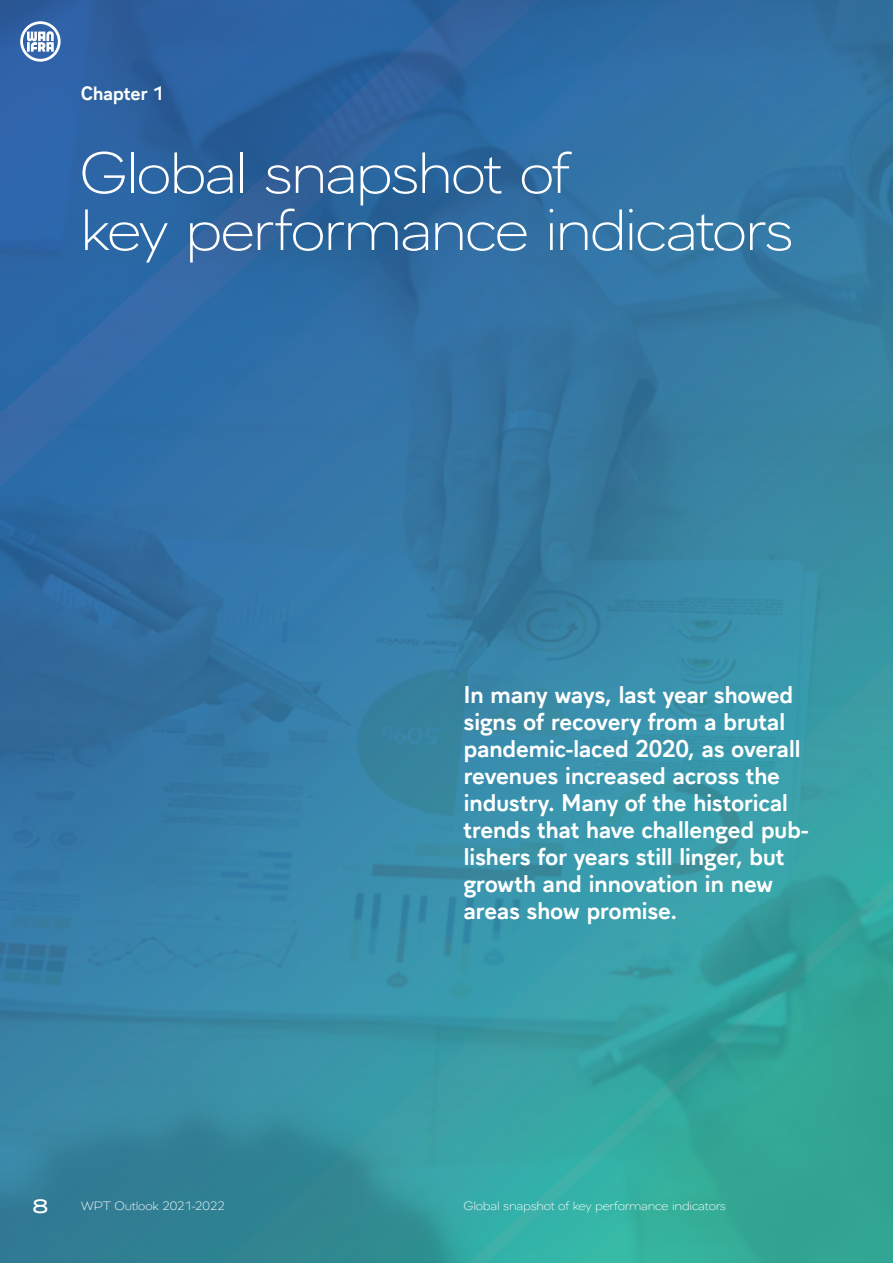
<style>
.page{position:relative;width:893px;height:1263px;background:#fff}
.page>*{position:absolute;margin:0;border:0;box-sizing:border-box;transform-origin:0 0}
.t1{font:200 54px/57px "Aiglon Pro Wide";letter-spacing:-.045em;color:#fff}
.t2{font:700 22.5px/27px "Aiglon Pro";letter-spacing:-.025em;color:#fff}
.t3{font:700 18px "Aiglon Pro";letter-spacing:-.02em;color:#fff}
.t4{font:600 18px "Aiglon Pro Wide";color:#fff}
.t5{font:200 11.25px "Aiglon Pro Wide";letter-spacing:-.02em;color:#fff}
</style>
<div class="page">
<img style="left:0;top:0;width:893px;height:1263px">
<svg style="left:20px;top:21px;width:41px;height:41px"></svg>
<p class="t3" style="left:81px;top:78px;width:84px">Chapter 1</p>
<h1 class="t1" style="left:79px;top:140px;width:716px">Global snapshot of<br>key performance indicators</h1>
<p class="t2" style="left:463px;top:679px;width:346px">In many ways, last year showed signs of recovery from a brutal pandemic-laced 2020, as overall revenues increased across the industry. Many of the historical trends that have challenged pub&shy;lishers for years still linger, but growth and innovation in new areas show promise.</p>
<p class="t4" style="left:32px;top:1191px;width:17px">8</p>
<p class="t5" style="left:81px;top:1196px;width:146px">WPT Outlook 2021-2022</p>
<p class="t5" style="left:463px;top:1196px;width:264px">Global snapshot of key performance indicators</p>
</div>
